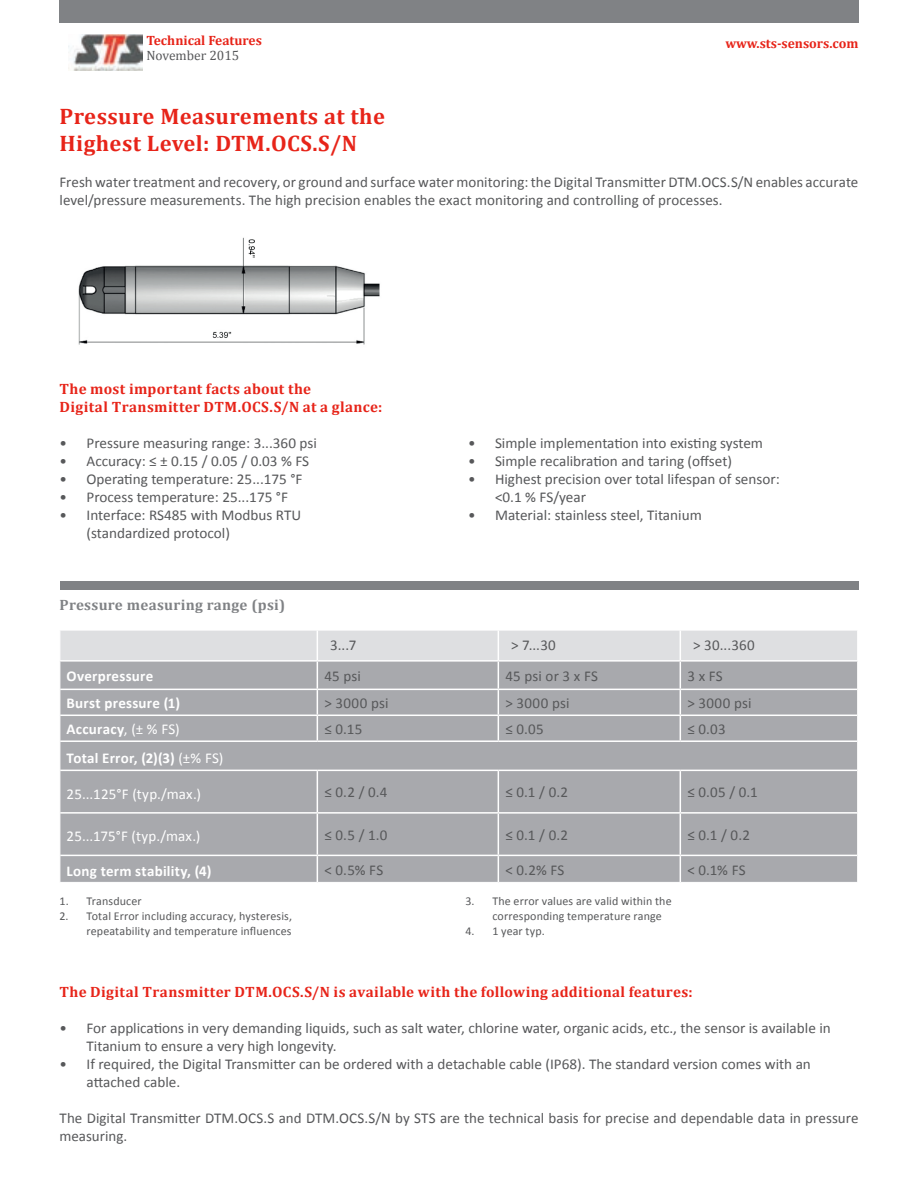
<style>
.page{position:relative;width:918px;height:1188px;background:#fff}
.page>*{position:absolute;margin:0;border:0;box-sizing:border-box;transform-origin:0 0}
.t1{font:700 22.5px/27px "Cambria";letter-spacing:.02em;color:#e72419}
.t2{font:15px/18px "Calibri";color:#57585a}
.t3{font:700 15px/18px "Cambria";letter-spacing:.025em;color:#e72419}
.t4{font:700 15px "Calibri";letter-spacing:.015em;color:#fff}
.t5{font:15px "Calibri";letter-spacing:.015em;color:#fff}
.t6{font:700 15px "Cambria";letter-spacing:.02em;color:#808285}
.t7{font:700 13.5px "Cambria";color:#e72419}
.t8{font:13.5px "Cambria";color:#57585a}
.t9{font:12px/15px "Calibri";letter-spacing:.01em;color:#57585a;text-align:right}
.s1{font-weight:400}
</style>
<div class="page">
<img style="left:73px;top:35px;width:69px;height:36px">
<div style="left:60px;top:0;width:799px;height:23px;background:#808285"></div>
<div style="left:60px;top:581px;width:798px;height:9px;background:#808285"></div>
<img style="left:78px;top:237px;width:302px;height:108px">
<div style="left:61px;top:771px;width:796px;height:111px;background:#a8a9ad"></div>
<hr style="left:317px;top:771px;width:1px;height:41px;background:#fff">
<hr style="left:317px;top:814px;width:1px;height:41px;background:#fff">
<svg style="left:317px;top:856px;width:1px;height:26px"></svg>
<hr style="left:498px;top:771px;width:1px;height:41px;background:#fff">
<hr style="left:680px;top:771px;width:1px;height:41px;background:#fff">
<hr style="left:498px;top:814px;width:1px;height:41px;background:#fff">
<hr style="left:680px;top:814px;width:1px;height:41px;background:#fff">
<svg style="left:498px;top:856px;width:1px;height:26px"></svg>
<svg style="left:680px;top:856px;width:1px;height:26px"></svg>
<hr style="left:60px;top:812px;width:257px;height:2px;background:#fff">
<hr style="left:317px;top:812px;width:181px;height:2px;background:#fff">
<hr style="left:498px;top:812px;width:182px;height:2px;background:#fff">
<hr style="left:680px;top:812px;width:177px;height:2px;background:#fff">
<hr style="left:60px;top:855px;width:257px;height:1px;background:#fff">
<hr style="left:317px;top:855px;width:181px;height:1px;background:#fff">
<hr style="left:498px;top:855px;width:182px;height:1px;background:#fff">
<hr style="left:680px;top:855px;width:177px;height:1px;background:#fff">
<svg style="left:60px;top:630px;width:798px;height:140px;background:#b8b8bc"></svg>
<svg style="left:60px;top:855px;width:1px;height:27px"></svg>
<p class="t7" style="left:146px;top:31px;width:117px">Technical Features</p>
<p class="t8" style="left:146px;top:48px;width:94px">November 2015</p>
<p class="t7" style="left:725px;top:34px;width:135px">www.sts-sensors.com</p>
<h1 class="t1" style="left:60px;top:102px;width:327px">Pressure Measurements at the<br>Highest Level: DTM.OCS.S/N</h1>
<p class="t2" style="left:60px;top:173px;width:800px">Fresh water treatment and recovery, or ground and surface water monitoring: the Digital Transmitter DTM.OCS.S/N enables accurate level/pressure measurements. The high precision enables the exact monitoring and controlling of processes.</p>
<p class="t3" style="left:60px;top:379px;width:324px">The most important facts about the<br>Digital Transmitter DTM.OCS.S/N at a glance:</p>
<p class="t2" style="left:60px;top:434px;width:259px">• Pressure measuring range: 3...360 psi</p>
<p class="t2" style="left:60px;top:452px;width:251px">• Accuracy: ≤ ± 0.15 / 0.05 / 0.03 % FS</p>
<p class="t2" style="left:60px;top:470px;width:245px">• Operating temperature: 25...175 °F</p>
<p class="t2" style="left:60px;top:488px;width:230px">• Process temperature: 25...175 °F</p>
<p class="t2" style="left:87px;top:506px;width:216px;text-indent:-27px">• Interface: RS485 with Modbus RTU (standardized protocol)</p>
<p class="t6" style="left:60px;top:594px;width:227px">Pressure measuring range (psi)</p>
<p class="t2" style="left:468px;top:434px;width:297px">• Simple implementation into existing system</p>
<p class="t2" style="left:468px;top:452px;width:266px">• Simple recalibration and taring (offset)</p>
<p class="t2" style="left:495px;top:470px;width:286px;text-indent:-27px">• Highest precision over total lifespan of sensor: &lt;0.1 % FS/year</p>
<p class="t2" style="left:468px;top:506px;width:235px">• Material: stainless steel, Titanium</p>
<p class="t2" style="left:330px;top:636px;width:28px">3...7</p>
<p class="t2" style="left:511px;top:636px;width:46px">&gt; 7...30</p>
<p class="t2" style="left:693px;top:636px;width:63px">&gt; 30...360</p>
<p class="t4" style="left:67px;top:666px;width:88px">Overpressure</p>
<p class="t2" style="left:324px;top:667px;width:38px">45 psi</p>
<p class="t2" style="left:505px;top:667px;width:94px">45 psi or 3 x FS</p>
<p class="t2" style="left:687px;top:667px;width:37px">3 x FS</p>
<p class="t4" style="left:67px;top:693px;width:115px">Burst pressure (1)</p>
<p class="t2" style="left:324px;top:694px;width:66px">&gt; 3000 psi</p>
<p class="t2" style="left:505px;top:694px;width:66px">&gt; 3000 psi</p>
<p class="t2" style="left:687px;top:694px;width:66px">&gt; 3000 psi</p>
<p class="t4" style="left:67px;top:719px;width:115px">Accuracy<span class="s1">, (± % FS)</span></p>
<p class="t2" style="left:324px;top:720px;width:39px">≤ 0.15</p>
<p class="t2" style="left:505px;top:720px;width:40px">≤ 0.05</p>
<p class="t2" style="left:687px;top:720px;width:40px">≤ 0.03</p>
<p class="t4" style="left:67px;top:749px;width:158px">Total Error, (2)(3) <span class="s1">(±% FS)</span></p>
<p class="t5" style="left:67px;top:785px;width:136px">25...125°F (typ./max.)</p>
<p class="t2" style="left:324px;top:783px;width:65px">≤ 0.2 / 0.4</p>
<p class="t2" style="left:505px;top:783px;width:64px">≤ 0.1 / 0.2</p>
<p class="t2" style="left:687px;top:783px;width:72px">≤ 0.05 / 0.1</p>
<p class="t5" style="left:67px;top:827px;width:135px">25...175°F (typ./max.)</p>
<p class="t2" style="left:324px;top:826px;width:65px">≤ 0.5 / 1.0</p>
<p class="t2" style="left:505px;top:826px;width:64px">≤ 0.1 / 0.2</p>
<p class="t2" style="left:687px;top:826px;width:64px">≤ 0.1 / 0.2</p>
<p class="t4" style="left:67px;top:862px;width:146px">Long term stability, (4)</p>
<p class="t2" style="left:324px;top:861px;width:60px">&lt; 0.5% FS</p>
<p class="t2" style="left:505px;top:861px;width:61px">&lt; 0.2% FS</p>
<p class="t2" style="left:687px;top:861px;width:60px">&lt; 0.1% FS</p>
<p class="t9" style="left:60px;top:894px;width:84px">1. Transducer</p>
<p class="t9" style="left:60px;top:909px;width:234px">2. Total Error including accuracy, hysteresis, repeatability and temperature influences</p>
<p class="t9" style="left:492px;top:894px;width:181px;text-align:left;text-indent:-27px">3. The error values are valid within the corresponding temperature range</p>
<p class="t9" style="left:465px;top:924px;width:81px">4. 1 year typ.</p>
<p class="t3" style="left:60px;top:982px;width:635px">The Digital Transmitter DTM.OCS.S/N is available with the following additional features:</p>
<p class="t2" style="left:87px;top:1019px;width:746px;text-indent:-27px">• For applications in very demanding liquids, such as salt water, chlorine water, organic acids, etc., the sensor is available in<br>Titanium to ensure a very high longevity.</p>
<p class="t2" style="left:87px;top:1055px;width:726px;text-indent:-27px">• If required, the Digital Transmitter can be ordered with a detachable cable (IP68). The standard version comes with an attached cable.</p>
<p class="t2" style="left:60px;top:1109px;width:800px">The Digital Transmitter DTM.OCS.S and DTM.OCS.S/N by STS are the technical basis for precise and dependable data in pressure measuring.</p>
</div>
